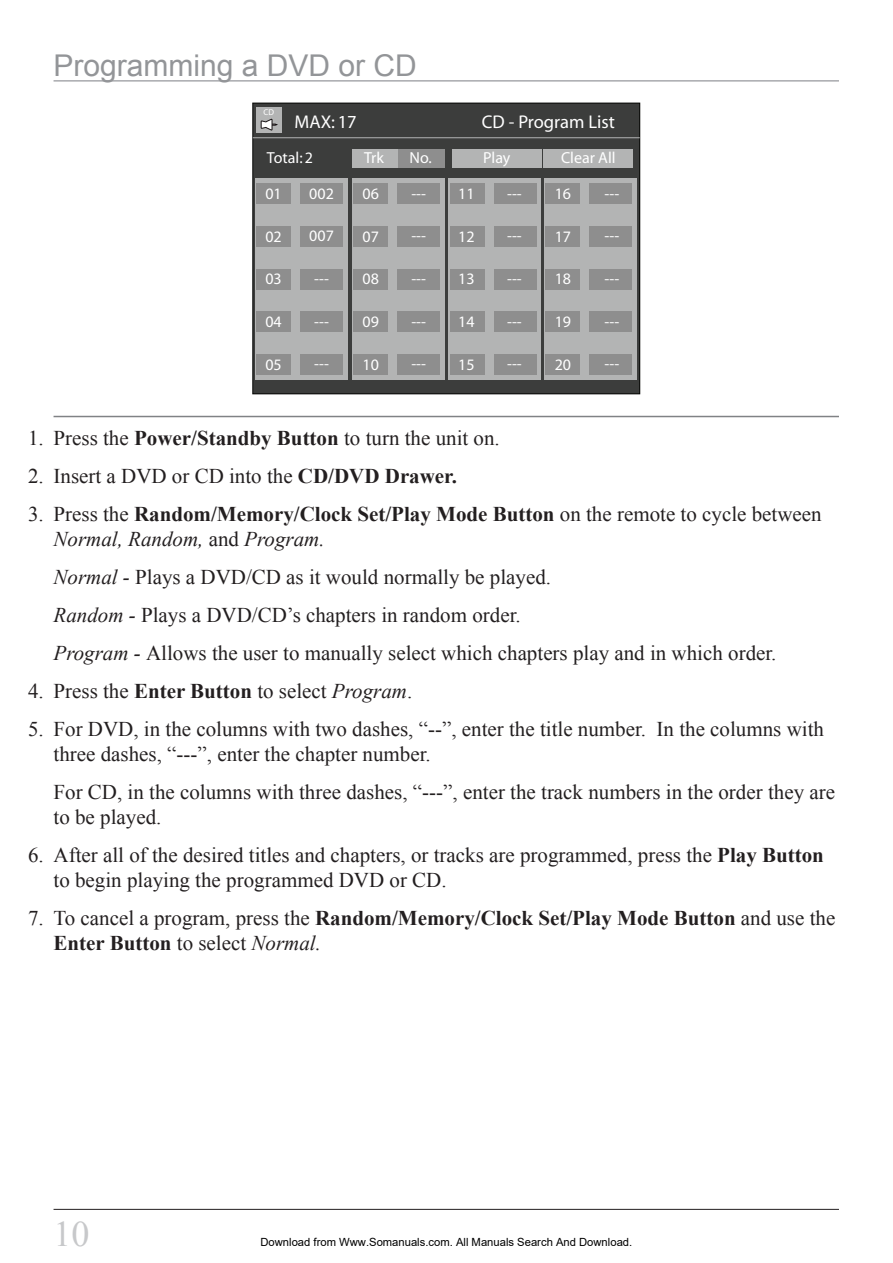
<style>
.page{position:relative;width:893px;height:1263px;background:#fff}
.page>*{position:absolute;margin:0;border:0;box-sizing:border-box;transform-origin:0 0}
.t1{font:30px "Arial";color:#939598}
.t2{font:21px/25.2px "Times New Roman";color:#231f20}
.t3{font:700 21px/25.2px "Times New Roman";color:#231f20}
.t4{font:18.45px "Myriad";color:#fff}
.t5{font:16.05px "Myriad";color:#fff}
.t6{font:11.25px "Arial";color:#000}
.t7{font:8.55px "Myriad";color:#fff}
.s1{font-weight:700}
.s2{font-style:italic}
.s3{font-weight:400}
.s4{font-weight:400;font-style:italic}
</style>
<div class="page">
<hr style="left:54px;top:1209px;width:785px;height:1px;background:#231f20">
<hr style="left:54px;top:80px;width:785px;height:2px;background:#a8a9ad">
<hr style="left:54px;top:416px;width:785px;height:1px;background:#808285">
<div style="left:253px;top:103px;width:387px;height:291px;background:#3c3d3c"></div>
<div style="left:252px;top:103px;width:388px;height:291px;border:1px solid #040503"></div>
<div style="left:255px;top:178px;width:93px;height:202px;background:#b3b4b4"></div>
<div style="left:352px;top:149px;width:92px;height:18px;background:#b3b4b4"></div>
<div style="left:256px;top:184px;width:35px;height:20px;background:#8e8e8e"></div>
<div style="left:256px;top:226px;width:35px;height:20px;background:#8e8e8e"></div>
<div style="left:256px;top:269px;width:35px;height:20px;background:#8e8e8e"></div>
<div style="left:256px;top:312px;width:35px;height:20px;background:#8e8e8e"></div>
<div style="left:256px;top:354px;width:35px;height:20px;background:#8e8e8e"></div>
<div style="left:300px;top:184px;width:43px;height:20px;background:#8e8e8e"></div>
<div style="left:300px;top:226px;width:43px;height:20px;background:#8e8e8e"></div>
<div style="left:300px;top:269px;width:43px;height:20px;background:#8e8e8e"></div>
<div style="left:300px;top:312px;width:43px;height:20px;background:#8e8e8e"></div>
<div style="left:300px;top:354px;width:43px;height:20px;background:#8e8e8e"></div>
<div style="left:452px;top:149px;width:89px;height:18px;background:#b3b4b4"></div>
<div style="left:544px;top:149px;width:89px;height:18px;background:#b3b4b4"></div>
<div style="left:398px;top:149px;width:46px;height:18px;background:#8e8e8e"></div>
<hr style="left:253px;top:137px;width:387px;height:1px;background:#b3b4b4">
<div style="left:256px;top:107px;width:26px;height:26px;background:#b3b4b4"></div>
<div style="left:352px;top:178px;width:92px;height:202px;background:#b3b4b4"></div>
<div style="left:448px;top:178px;width:93px;height:202px;background:#b3b4b4"></div>
<div style="left:544px;top:178px;width:93px;height:202px;background:#b3b4b4"></div>
<div style="left:353px;top:184px;width:35px;height:20px;background:#8e8e8e"></div>
<div style="left:353px;top:226px;width:35px;height:20px;background:#8e8e8e"></div>
<div style="left:353px;top:269px;width:35px;height:20px;background:#8e8e8e"></div>
<div style="left:353px;top:312px;width:35px;height:20px;background:#8e8e8e"></div>
<div style="left:353px;top:354px;width:35px;height:20px;background:#8e8e8e"></div>
<div style="left:397px;top:184px;width:43px;height:20px;background:#8e8e8e"></div>
<div style="left:397px;top:226px;width:43px;height:20px;background:#8e8e8e"></div>
<div style="left:397px;top:269px;width:43px;height:20px;background:#8e8e8e"></div>
<div style="left:397px;top:312px;width:43px;height:20px;background:#8e8e8e"></div>
<div style="left:397px;top:354px;width:43px;height:20px;background:#8e8e8e"></div>
<div style="left:450px;top:184px;width:35px;height:20px;background:#8e8e8e"></div>
<div style="left:450px;top:226px;width:35px;height:20px;background:#8e8e8e"></div>
<div style="left:450px;top:269px;width:35px;height:20px;background:#8e8e8e"></div>
<div style="left:450px;top:312px;width:35px;height:20px;background:#8e8e8e"></div>
<div style="left:450px;top:354px;width:35px;height:20px;background:#8e8e8e"></div>
<div style="left:494px;top:184px;width:43px;height:20px;background:#8e8e8e"></div>
<div style="left:494px;top:226px;width:43px;height:20px;background:#8e8e8e"></div>
<div style="left:494px;top:269px;width:43px;height:20px;background:#8e8e8e"></div>
<div style="left:494px;top:312px;width:43px;height:20px;background:#8e8e8e"></div>
<div style="left:494px;top:354px;width:43px;height:20px;background:#8e8e8e"></div>
<div style="left:545px;top:184px;width:35px;height:20px;background:#8e8e8e"></div>
<div style="left:545px;top:226px;width:35px;height:20px;background:#8e8e8e"></div>
<div style="left:545px;top:269px;width:35px;height:20px;background:#8e8e8e"></div>
<div style="left:545px;top:312px;width:35px;height:20px;background:#8e8e8e"></div>
<div style="left:545px;top:354px;width:35px;height:20px;background:#8e8e8e"></div>
<div style="left:589px;top:184px;width:43px;height:20px;background:#8e8e8e"></div>
<div style="left:589px;top:226px;width:43px;height:20px;background:#8e8e8e"></div>
<div style="left:589px;top:269px;width:43px;height:20px;background:#8e8e8e"></div>
<div style="left:589px;top:312px;width:43px;height:20px;background:#8e8e8e"></div>
<div style="left:589px;top:354px;width:43px;height:20px;background:#8e8e8e"></div>
<svg style="left:261px;top:119px;width:16px;height:12px"></svg>
<p class="t1" style="left:54px;top:46px;width:365px">Programming a DVD or CD</p>
<p class="t7" style="left:263px;top:108px;width:12px">CD</p>
<p class="t4" style="left:482px;top:112px;width:135px">CD - Program List</p>
<p class="t4" style="left:295px;top:112px;width:64px">MAX: 17</p>
<p class="t5" style="left:267px;top:149px;width:48px">Total: 2</p>
<p class="t5" style="left:265px;top:186px;width:18px">01</p>
<p class="t5" style="left:309px;top:186px;width:26px">002</p>
<p class="t5" style="left:309px;top:228px;width:26px">007</p>
<p class="t5" style="left:314px;top:270px;width:16px">---</p>
<p class="t5" style="left:364px;top:149px;width:22px">Trk</p>
<p class="t5" style="left:410px;top:149px;width:24px">No.</p>
<p class="t5" style="left:483px;top:149px;width:29px">Play</p>
<p class="t5" style="left:561px;top:149px;width:56px">Clear All</p>
<p class="t5" style="left:363px;top:186px;width:18px">06</p>
<p class="t5" style="left:363px;top:228px;width:18px">07</p>
<p class="t5" style="left:363px;top:271px;width:18px">08</p>
<p class="t5" style="left:363px;top:314px;width:18px">09</p>
<p class="t5" style="left:363px;top:357px;width:18px">10</p>
<p class="t5" style="left:555px;top:186px;width:18px">16</p>
<p class="t5" style="left:555px;top:228px;width:18px">17</p>
<p class="t5" style="left:555px;top:271px;width:18px">18</p>
<p class="t5" style="left:555px;top:314px;width:18px">19</p>
<p class="t5" style="left:555px;top:357px;width:18px">20</p>
<p class="t5" style="left:458px;top:186px;width:18px">11</p>
<p class="t5" style="left:458px;top:228px;width:18px">12</p>
<p class="t5" style="left:458px;top:271px;width:18px">13</p>
<p class="t5" style="left:458px;top:314px;width:18px">14</p>
<p class="t5" style="left:458px;top:357px;width:18px">15</p>
<p class="t5" style="left:411px;top:186px;width:16px">---</p>
<p class="t5" style="left:507px;top:186px;width:16px">---</p>
<p class="t5" style="left:604px;top:186px;width:16px">---</p>
<p class="t5" style="left:265px;top:228px;width:18px">02</p>
<p class="t5" style="left:265px;top:271px;width:18px">03</p>
<p class="t5" style="left:265px;top:314px;width:18px">04</p>
<p class="t5" style="left:265px;top:357px;width:18px">05</p>
<p class="t5" style="left:411px;top:228px;width:16px">---</p>
<p class="t5" style="left:507px;top:228px;width:16px">---</p>
<p class="t5" style="left:604px;top:228px;width:16px">---</p>
<p class="t5" style="left:411px;top:270px;width:16px">---</p>
<p class="t5" style="left:507px;top:270px;width:16px">---</p>
<p class="t5" style="left:604px;top:270px;width:16px">---</p>
<p class="t5" style="left:314px;top:313px;width:16px">---</p>
<p class="t5" style="left:411px;top:313px;width:16px">---</p>
<p class="t5" style="left:507px;top:313px;width:16px">---</p>
<p class="t5" style="left:604px;top:313px;width:16px">---</p>
<p class="t5" style="left:314px;top:355px;width:16px">---</p>
<p class="t5" style="left:411px;top:355px;width:16px">---</p>
<p class="t5" style="left:507px;top:355px;width:16px">---</p>
<p class="t5" style="left:604px;top:355px;width:16px">---</p>
<p class="t2" style="left:28px;top:425px;width:473px">1. Press the <span class="s1">Power/Standby Button</span> to turn the unit on.</p>
<p class="t2" style="left:28px;top:463px;width:430px">2. Insert a DVD or CD into the <span class="s1">CD/DVD Drawer.</span></p>
<p class="t2" style="left:54px;top:501px;width:770px;text-indent:-26px">3. Press the <span class="s1">Random/Memory/Clock Set/Play Mode Button</span> on the remote to cycle between<br><span class="s2">Normal, Random,</span> and <span class="s2">Program.</span></p>
<p class="t2" style="left:54px;top:564px;width:499px"><span class="s2">Normal -</span> Plays a DVD/CD as it would normally be played.</p>
<p class="t2" style="left:54px;top:602px;width:469px"><span class="s2">Random -</span> Plays a DVD/CD’s chapters in random order.</p>
<p class="t2" style="left:54px;top:640px;width:724px"><span class="s2">Program -</span> Allows the user to manually select which chapters play and in which order.</p>
<p class="t2" style="left:28px;top:678px;width:386px">4. Press the <span class="s1">Enter Button</span> to select <span class="s2">Program</span>.</p>
<p class="t2" style="left:54px;top:716px;width:772px;text-indent:-26px">5. For DVD, in the columns with two dashes, “--”, enter the title number. In the columns with three dashes, “---”, enter the chapter number.</p>
<p class="t2" style="left:54px;top:779px;width:783px">For CD, in the columns with three dashes, “---”, enter the track numbers in the order they are to be played.</p>
<p class="t2" style="left:54px;top:842px;width:772px;text-indent:-26px">6. After all of the desired titles and chapters, or tracks are programmed, press the <span class="s1">Play Button </span>to begin playing the programmed DVD or CD.</p>
<p class="t3" style="left:54px;top:905px;width:783px;text-indent:-26px"><span class="s3">7. To cancel a program, press the</span> Random/Memory/Clock Set/Play Mode Button <span class="s3">and use the<br></span>Enter Button <span class="s3">to select</span> <span class="s4">Normal.</span></p>
<p class="t6" style="left:260px;top:1235px;width:373px">Download from Www.Somanuals.com. All Manuals Search And Download.</p>
</div>
